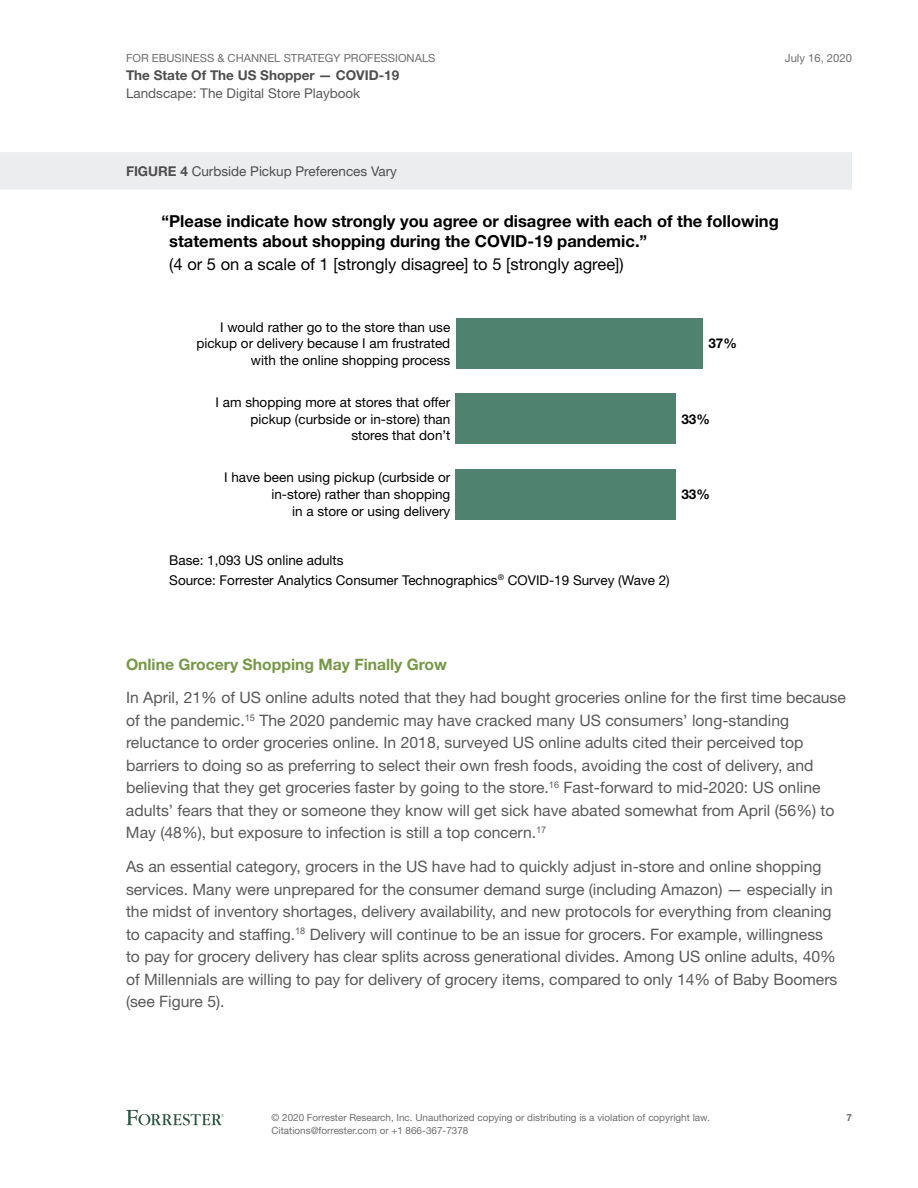
<style>
.page{position:relative;width:918px;height:1188px;background:#fff}
.page>*{position:absolute;margin:0;border:0;box-sizing:border-box;transform-origin:0 0}
.t1{font:700 16.5px/19.8px "Helvetica Neue LT Std";color:#000}
.t2{font:16.5px "Helvetica Neue LT Std";color:#000}
.t3{font:15.75px/22.5px "Helvetica Neue LT Std";color:#59595b}
.t4{font:700 15.75px "Helvetica Neue LT Std";color:#769849}
.t5{font:13.5px/16.5px "Helvetica Neue LT Std";color:#000;text-align:right}
.t6{font:13.5px "Helvetica Neue LT Std";color:#4e4e50}
.t7{font:13.5px "Helvetica Neue LT Std";color:#59595b}
.t8{font:700 13.5px "Helvetica Neue LT Std";color:#4e4e50}
.t9{font:700 13.5px "Helvetica Neue LT Std";color:#000}
.t10{font:11.25px "Helvetica Neue LT Std";color:#6d6e70}
.t11{font:9.9px/12.8px "Helvetica Neue LT Std";color:#6d6e70}
.t12{font:700 9.9px "Helvetica Neue LT Std";color:#6d6e70}
.s1{font-weight:700}
</style>
<div class="page">
<svg style="left:126px;top:1110px;width:98px;height:15px"></svg>
<div style="left:0;top:152px;width:852px;height:38px;background:#ecedee"></div>
<div style="left:456px;top:318px;width:247px;height:51px;background:#4f8370"></div>
<div style="left:456px;top:394px;width:220px;height:50px;background:#4f8370"></div>
<div style="left:456px;top:469px;width:220px;height:50px;background:#4f8370"></div>
<p class="t10" style="left:126px;top:51px;width:311px">For EBusiness &amp; Channel Strategy Professionals</p>
<p class="t8" style="left:126px;top:67px;width:275px">The State Of The US Shopper — COVID-19</p>
<p class="t7" style="left:126px;top:85px;width:236px">Landscape: The Digital Store Playbook</p>
<p class="t10" style="left:785px;top:51px;width:69px">July 16, 2020</p>
<p class="t6" style="left:126px;top:163px;width:273px"><span class="s1">FIGURE 4</span> Curbside Pickup Preferences Vary</p>
<p class="t1" style="left:169px;top:211px;width:611px;text-indent:-8px">“Please indicate how strongly you agree or disagree with each of the following statements about shopping during the COVID-19 pandemic.”</p>
<p class="t2" style="left:169px;top:255px;width:456px">(4 or 5 on a scale of 1 [strongly disagree] to 5 [strongly agree])</p>
<p class="t5" style="left:196px;top:319px;width:255px">I would rather go to the store than use pickup or delivery because I am frustrated with the online shopping process</p>
<p class="t5" style="left:216px;top:394px;width:236px">I am shopping more at stores that offer pickup (curbside or in-store) than stores that don’t</p>
<p class="t5" style="left:224px;top:469px;width:228px">I have been using pickup (curbside or in-store) rather than shopping<br>in a store or using delivery</p>
<p class="t9" style="left:708px;top:335px;width:30px">37%</p>
<p class="t9" style="left:681px;top:411px;width:30px">33%</p>
<p class="t9" style="left:681px;top:486px;width:30px">33%</p>
<p class="t5" style="left:169px;top:550px;width:502px;line-height:19.8px;text-align:left">Base: 1,093 US online adults<br>Source: Forrester Analytics Consumer Technographics<sup>®</sup> COVID-19 Survey (Wave 2)</p>
<p class="t4" style="left:126px;top:654px;width:323px">Online Grocery Shopping May Finally Grow</p>
<p class="t3" style="left:126px;top:686px;width:721px">I n April, 21% of US online adults noted that they had bought groceries online for the first time because of the pandemic.<sup>15</sup> The 2020 pandemic may have cracked many US consumers’ long-standing reluctance to order groceries online. I n 2018, surveyed US online adults cited their perceived top barriers to doing so as preferring to select their own fresh foods, avoiding the cost of delivery, and believing that they get groceries faster by going to the store.<sup>16</sup> Fast-forward to mid-2020: US online adults’ fears that they or someone they know will get sick have abated somewhat from April (56%) to May (48%), but exposure to infection is still a top concern.<sup>17</sup></p>
<p class="t3" style="left:126px;top:855px;width:713px">As an essential category, grocers in the US have had to quickly adjust in-store and online shopping services. Many were unprepared for the consumer demand surge (including Amazon) — especially in the midst of inventory shortages, delivery availability, and new protocols for everything from cleaning to capacity and staffing.<sup>18</sup> Delivery will continue to be an issue for grocers. For example, willingness to pay for grocery delivery has clear splits across generational divides. Among US online adults, 40% of Millennials are willing to pay for delivery of grocery items, compared to only 14% of Baby Boomers (see Figure 5).</p>
<p class="t11" style="left:272px;top:1111px;width:440px">© 2020 Forrester Research, I nc. Unauthorized copying or distributing is a violation of copyright law.<br>Citations@forrester.com or +1 866-367-7378</p>
<p class="t12" style="left:846px;top:1112px;width:7px">7</p>
</div>
